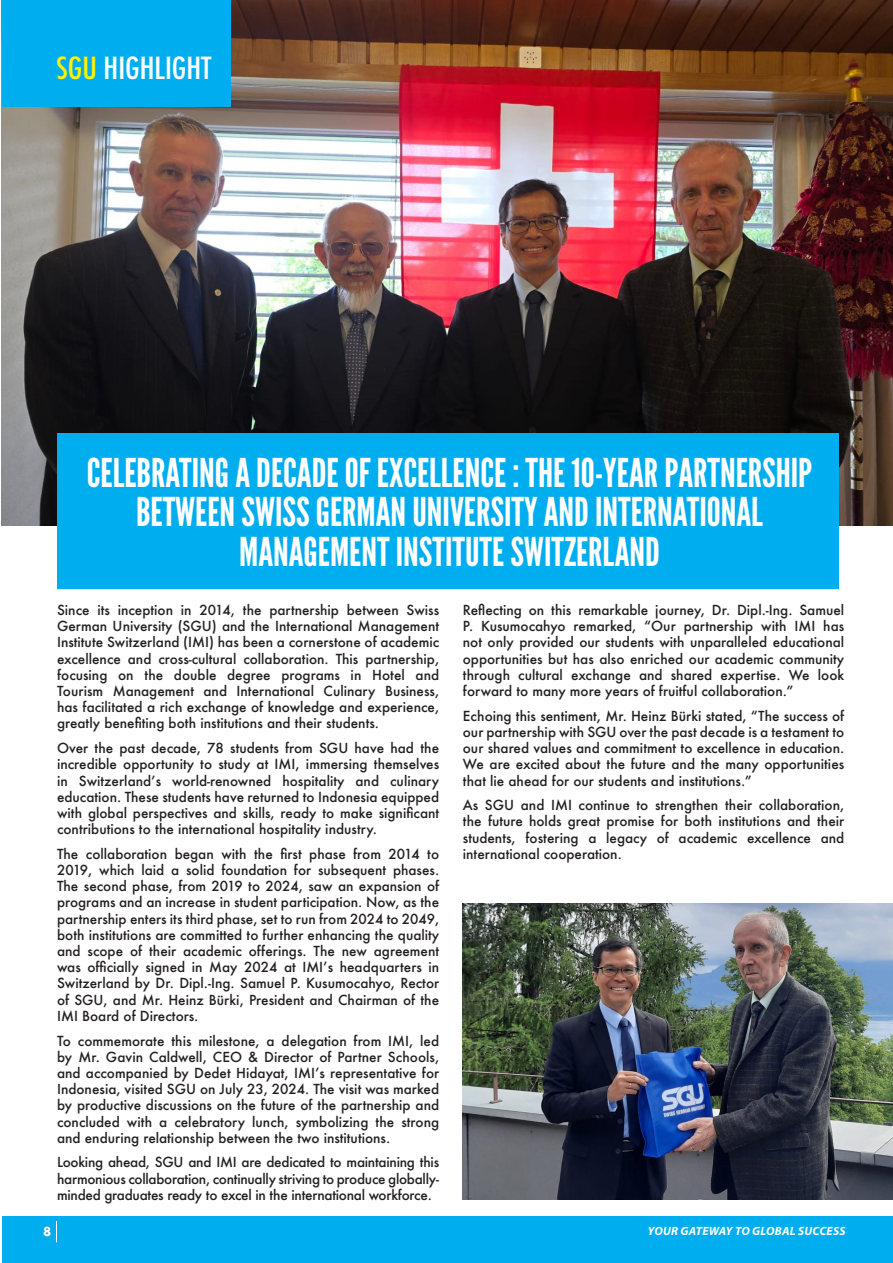
<style>
.page{position:relative;width:893px;height:1263px;background:#fff}
.page>*{position:absolute;margin:0;border:0;box-sizing:border-box;transform-origin:0 0}
.t1{font:39.6px/39.6px "League Gothic";color:#fff;text-align:center}
.t2{font:500 condensed 29.7px "Futura";color:#fff;scale:1.06 1}
.t3{font:500 13.5px/16.2px "Futura";color:#231f20;text-align:justify}
.t4{font:italic 700 12px "Myriad Pro";letter-spacing:.02em;color:#fff}
.t5{font:700 12px "Futura";color:#fff}
.s1{color:#fff101}
</style>
<div class="page">
<img style="left:2px;top:0;width:891px;height:525px">
<div style="left:57px;top:434px;width:781px;height:155px;background:#00aeef"></div>
<div style="left:2px;top:1216px;width:891px;height:46px;background:#00aeef"></div>
<svg style="left:56px;top:1221px;width:1px;height:21px"></svg>
<div style="left:2px;top:0;width:228px;height:107px;background:#00aeef"></div>
<img style="left:463px;top:904px;width:430px;height:296px">
<p class="t2" style="left:56px;top:49px;width:148px"><span class="s1">SGU</span> HIGHLIGHT</p>
<p class="t1" style="left:87px;top:453px;width:727px">CELEBRATING A DECADE OF EXCELLENCE : THE 10-YEAR PARTNERSHIP<br>BETWEEN SWISS GERMAN UNIVERSITY AND INTERNATIONAL<br>MANAGEMENT INSTITUTE SWITZERLAND</p>
<p class="t3" style="left:463px;top:602px;width:383px">Reflecting on this remarkable journey, Dr. Dipl.-Ing. Samuel P. Kusumocahyo remarked, “Our partnership with IMI has not only provided our students with unparalleled educational opportunities but has also enriched our academic community through cultural exchange and shared expertise. We look forward to many more years of fruitful collaboration.”</p>
<p class="t3" style="left:463px;top:707px;width:383px">Echoing this sentiment, Mr. Heinz Bürki stated, “The success of our partnership with SGU over the past decade is a testament to our shared values and commitment to excellence in education.<br>We are excited about the future and the many opportunities that lie ahead for our students and institutions.”</p>
<p class="t3" style="left:463px;top:797px;width:383px">As SGU and IMI continue to strengthen their collaboration, the future holds great promise for both institutions and their students, fostering a legacy of academic excellence and international cooperation.</p>
<p class="t3" style="left:57px;top:602px;width:384px">Since its inception in 2014, the partnership between Swiss German University (SGU) and the International Management Institute Switzerland (IMI) has been a cornerstone of academic excellence and cross-cultural collaboration. This partnership, focusing on the double degree programs in Hotel and Tourism Management and International Culinary Business, has facilitated a rich exchange of knowledge and experience, greatly benefiting both institutions and their students.</p>
<p class="t3" style="left:57px;top:740px;width:384px">Over the past decade, 78 students from SGU have had the incredible opportunity to study at IMI, immersing themselves in Switzerland’s world-renowned hospitality and culinary education. These students have returned to Indonesia equipped with global perspectives and skills, ready to make significant contributions to the international hospitality industry.</p>
<p class="t3" style="left:57px;top:845px;width:384px">The collaboration began with the first phase from 2014 to 2019, which laid a solid foundation for subsequent phases.<br>The second phase, from 2019 to 2024, saw an expansion of programs and an increase in student participation. Now, as the partnership enters its third phase, set to run from 2024 to 2049, both institutions are committed to further enhancing the quality and scope of their academic offerings. The new agreement was officially signed in May 2024 at IMI’s headquarters in Switzerland by Dr. Dipl.-Ing. Samuel P. Kusumocahyo, Rector of SGU, and Mr. Heinz Bürki, President and Chairman of the IMI Board of Directors.</p>
<p class="t3" style="left:57px;top:1032px;width:384px">To commemorate this milestone, a delegation from IMI, led by Mr. Gavin Caldwell, CEO &amp; Director of Partner Schools, and accompanied by Dedet Hidayat, IMI’s representative for Indonesia, visited SGU on July 23, 2024. The visit was marked by productive discussions on the future of the partnership and concluded with a celebratory lunch, symbolizing the strong and enduring relationship between the two institutions.</p>
<p class="t3" style="left:57px;top:1154px;width:384px">Looking ahead, SGU and IMI are dedicated to maintaining this harmonious collaboration, continually striving to produce globally&shy;minded graduates ready to excel in the international workforce.</p>
<p class="t5" style="left:43px;top:1223px;width:10px">8</p>
<p class="t4" style="left:648px;top:1223px;width:199px">YOUR GATEWAY TO GLOBAL SUCCESS</p>
</div>
